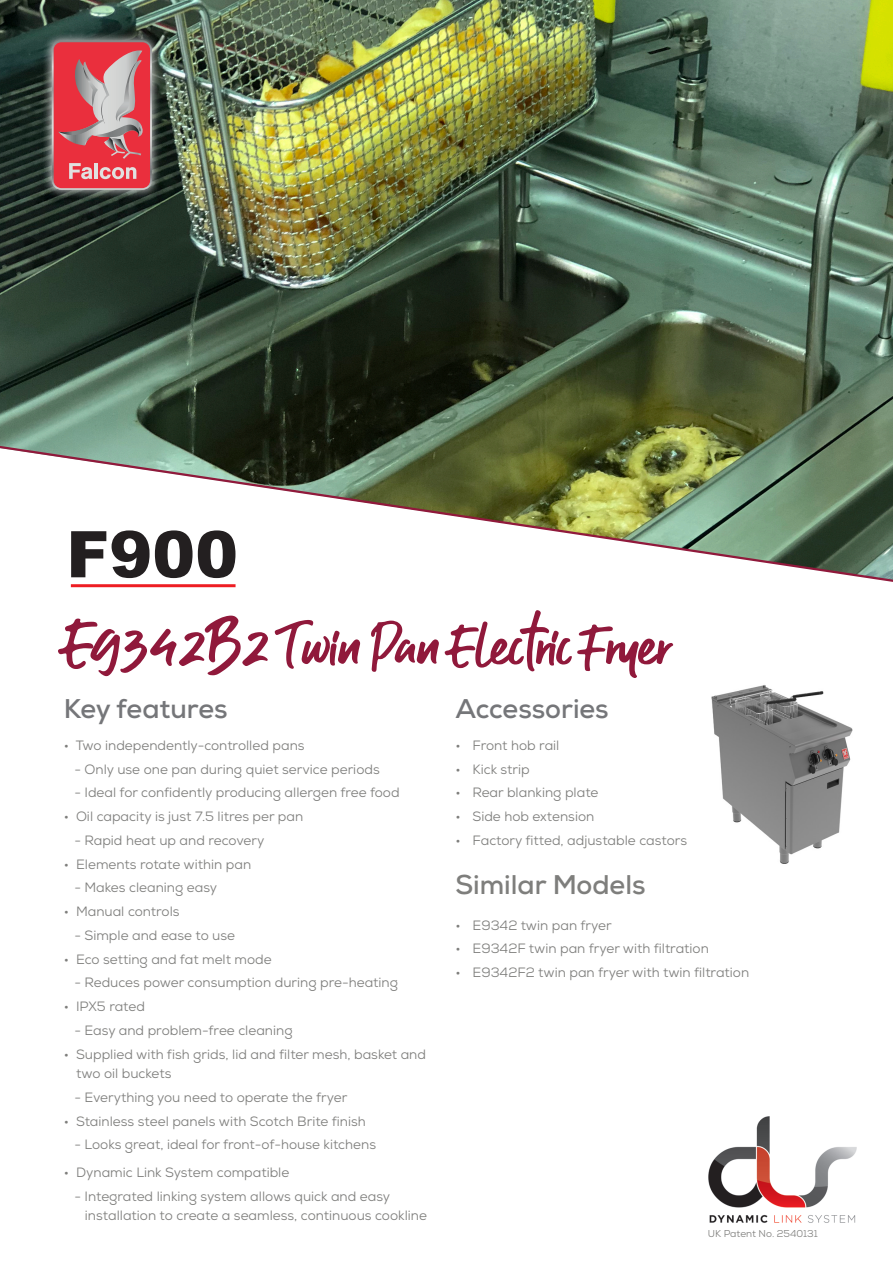
<style>
.page{position:relative;width:893px;height:1263px;background:#fff}
.page>*{position:absolute;margin:0;border:0;box-sizing:border-box;transform-origin:0 0}
.t1{font:900 64.35px "Arial";color:#231f20}
.Script_Header_quote{font:57px "Guthen Bloots Personal Use";color:#90193b}
.t2{font:700 27px "Nexa";color:#757679}
.Body{font:700 27px "Nexa";color:#7e7e7c}
.Body-2{font:13.5px/19.5px "Nexa";color:#7e7e7c}
.t3{font:9.9px "Nexa";color:#7e7e7c}
.s1{font-size:66px}
</style>
<div class="page">
<img style="left:0;top:0;width:893px;height:443px">
<svg style="left:0;top:443px;width:893px;height:145px"></svg>
<img style="left:711px;top:685px;width:142px;height:179px">
<img style="left:708px;top:1116px;width:149px;height:107px">
<div style="left:42px;top:31px;width:119px;height:168px;background:#fff;opacity:.75"></div>
<svg style="left:52px;top:40px;width:100px;height:150px"></svg>
<p class="t1" style="left:66px;top:508px;width:173px">F900</p>
<p class="Script_Header_quote" style="left:66px;top:609px;width:605px"><span class="s1">E9342B2</span> Twin Pan Electric Fryer</p>
<p class="t2" style="left:64px;top:691px;width:165px">Key features</p>
<p class="Body-2" style="left:64px;top:735px;width:242px">• Two independently-controlled pans</p>
<p class="Body-2" style="left:74px;top:759px;width:307px">- Only use one pan during quiet service periods</p>
<p class="Body-2" style="left:74px;top:783px;width:327px">- Ideal for confidently producing allergen free food</p>
<p class="Body-2" style="left:64px;top:807px;width:241px">• Oil capacity is just 7.5 litres per pan</p>
<p class="Body-2" style="left:74px;top:830px;width:192px">- Rapid heat up and recovery</p>
<p class="Body-2" style="left:64px;top:854px;width:189px">• Elements rotate within pan</p>
<p class="Body-2" style="left:74px;top:878px;width:144px">- Makes cleaning easy</p>
<p class="Body-2" style="left:64px;top:902px;width:117px">• Manual controls</p>
<p class="Body-2" style="left:74px;top:925px;width:162px">- Simple and ease to use</p>
<p class="Body-2" style="left:64px;top:949px;width:209px">• Eco setting and fat melt mode</p>
<p class="Body-2" style="left:74px;top:973px;width:325px">- Reduces power consumption during pre-heating</p>
<p class="Body-2" style="left:64px;top:997px;width:83px">• IPX5 rated</p>
<p class="Body-2" style="left:74px;top:1020px;width:220px">- Easy and problem-free cleaning</p>
<p class="Body-2" style="left:76px;top:1044px;width:351px;text-indent:-12px">• Supplied with fish grids, lid and filter mesh, basket and two oil buckets</p>
<p class="Body-2" style="left:74px;top:1087px;width:275px">- Everything you need to operate the fryer</p>
<p class="Body-2" style="left:64px;top:1111px;width:303px">• Stainless steel panels with Scotch Brite finish</p>
<p class="Body-2" style="left:74px;top:1135px;width:303px">- Looks great, ideal for front-of-house kitchens</p>
<p class="Body-2" style="left:64px;top:1163px;width:227px">• Dynamic Link System compatible</p>
<p class="Body-2" style="left:85px;top:1186px;width:344px;text-indent:-11px">- Integrated linking system allows quick and easy installation to create a seamless, continuous cookline</p>
<p class="t2" style="left:455px;top:691px;width:155px">Accessories</p>
<p class="Body-2" style="left:455px;top:735px;width:105px">• Front hob rail</p>
<p class="Body-2" style="left:455px;top:759px;width:76px">• Kick strip</p>
<p class="Body-2" style="left:455px;top:783px;width:145px">• Rear blanking plate</p>
<p class="Body-2" style="left:455px;top:807px;width:140px">• Side hob extension</p>
<p class="Body-2" style="left:455px;top:830px;width:233px">• Factory fitted, adjustable castors</p>
<p class="Body" style="left:455px;top:867px;width:192px">Similar Models</p>
<p class="Body-2" style="left:455px;top:915px;width:158px">• E9342 twin pan fryer</p>
<p class="Body-2" style="left:455px;top:939px;width:255px">• E9342F twin pan fryer with filtration</p>
<p class="Body-2" style="left:455px;top:963px;width:295px">• E9342F2 twin pan fryer with twin filtration</p>
<p class="t3" style="left:708px;top:1227px;width:111px">UK Patent No. 2540131</p>
</div>
